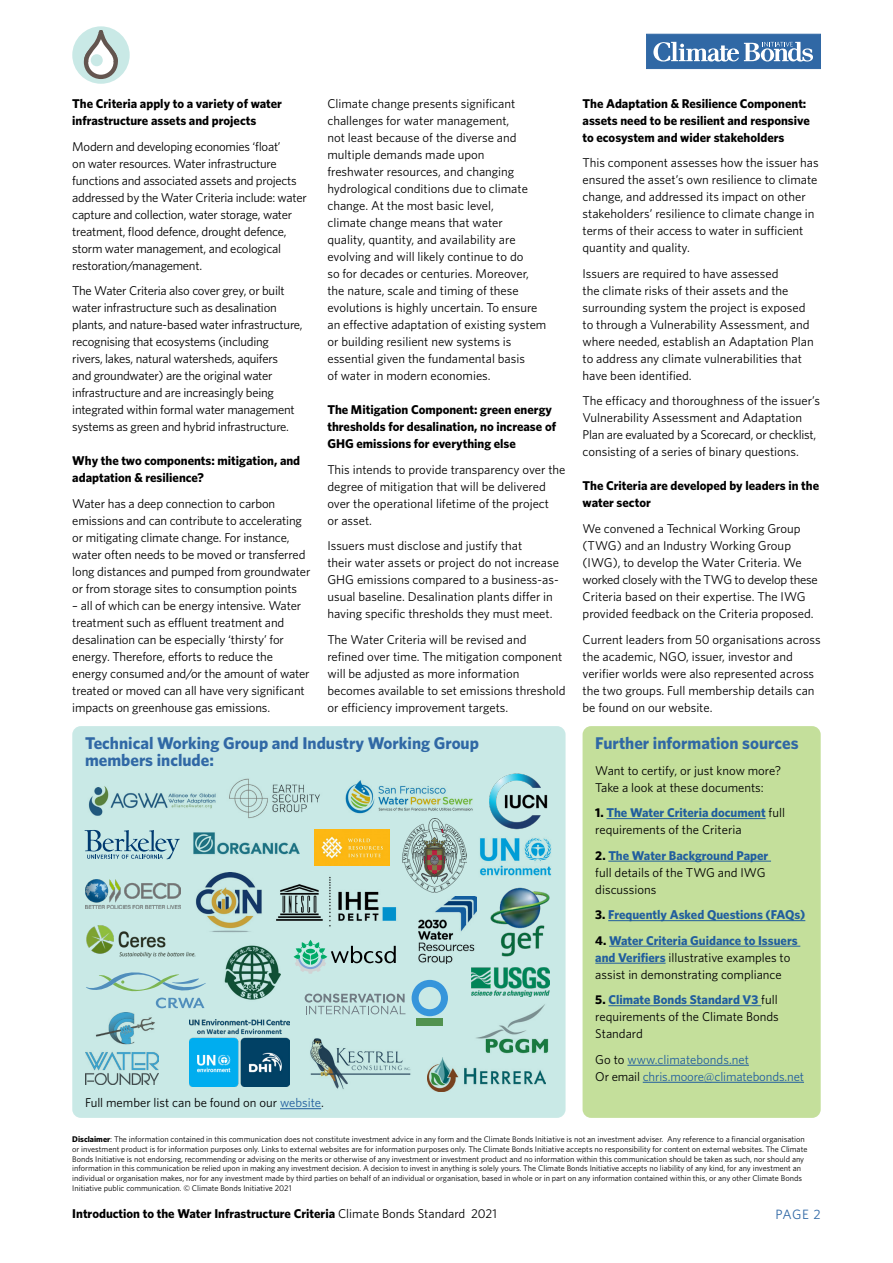
<style>
.page{position:relative;width:893px;height:1263px;background:#fff}
.page>*{position:absolute;margin:0;border:0;box-sizing:border-box;transform-origin:0 0}
.t1{font:700 16.95px/17px "Whitney";color:#3068a5}
.t2{font:13.5px "Whitney";color:#3068a5}
.t3{font:12.75px/17px "Whitney";color:#000}
.t4{font:12.75px/17px "Whitney";letter-spacing:-.02em;color:#000}
.t5{font:700 12.75px/17px "Whitney";color:#000}
.t6{font:12.75px/17px "Whitney";letter-spacing:-.01em;color:#215e9e}
.t7{font:700 12.75px "Whitney";color:#215e9e}
.t8{font:8.25px/9.8px "Whitney";color:#000}
.s1{font-weight:700}
.s2{font-weight:700;color:#215e9e}
.s3{color:#000}
.s4{color:#215e9e}
.s5{font-weight:400}
</style>
<div class="page">
<div style="left:72px;top:726px;width:494px;height:392px;background:#c9e9e6;border-radius:9px"></div>
<div style="left:583px;top:726px;width:238px;height:392px;background:#c4df9b;border-radius:9px"></div>
<hr style="left:606px;top:818px;width:160px;height:1px;background:#215e9e">
<hr style="left:608px;top:861px;width:163px;height:1px;background:#215e9e">
<hr style="left:608px;top:920px;width:197px;height:1px;background:#215e9e">
<hr style="left:609px;top:946px;width:191px;height:1px;background:#215e9e">
<hr style="left:595px;top:963px;width:71px;height:1px;background:#215e9e">
<hr style="left:608px;top:1005px;width:153px;height:1px;background:#215e9e">
<hr style="left:627px;top:1065px;width:122px;height:1px;background:#215e9e">
<hr style="left:643px;top:1082px;width:161px;height:1px;background:#215e9e">
<div style="left:646px;top:34px;width:175px;height:35px;background:#3068a5;border:1px solid #3068a5"></div>
<svg style="left:653px;top:42px;width:160px;height:20px"></svg>
<div style="left:72px;top:26px;width:58px;height:58px;background:#c9e9e6;border-radius:50%"></div>
<svg style="left:86px;top:47px;width:30px;height:30px"></svg>
<div style="left:84px;top:45px;width:34px;height:34px;border:4px solid #63554f;border-radius:50%"></div>
<svg style="left:83px;top:28px;width:36px;height:38px"></svg>
<div style="left:91px;top:54px;width:12px;height:12px;background:#c9e9e6;border-radius:50%"></div>
<img style="left:419px;top:897px;width:58px;height:66px">
<img style="left:196px;top:873px;width:64px;height:60px">
<img style="left:86px;top:924px;width:112px;height:34px">
<img style="left:428px;top:1057px;width:117px;height:34px">
<img style="left:260px;top:876px;width:137px;height:51px">
<svg style="left:85px;top:830px;width:95px;height:29px"></svg>
<img style="left:189px;top:1019px;width:100px;height:68px">
<img style="left:480px;top:838px;width:72px;height:38px">
<img style="left:85px;top:1012px;width:73px;height:72px">
<svg style="left:305px;top:993px;width:100px;height:21px"></svg>
<svg style="left:412px;top:980px;width:36px;height:36px"></svg>
<div style="left:416px;top:1018px;width:27px;height:7px;background:#51924f"></div>
<svg style="left:86px;top:972px;width:120px;height:36px"></svg>
<img style="left:310px;top:1038px;width:101px;height:51px">
<img style="left:224px;top:945px;width:57px;height:55px">
<img style="left:476px;top:1004px;width:72px;height:50px">
<svg style="left:294px;top:940px;width:102px;height:34px"></svg>
<hr style="left:280px;top:1108px;width:41px;height:1px;background:#215e9e">
<img style="left:88px;top:786px;width:128px;height:30px">
<img style="left:229px;top:778px;width:91px;height:40px">
<img style="left:489px;top:773px;width:58px;height:57px">
<img style="left:193px;top:832px;width:107px;height:23px">
<img style="left:345px;top:780px;width:128px;height:34px">
<img style="left:490px;top:887px;width:60px;height:70px">
<img style="left:402px;top:818px;width:65px;height:74px">
<img style="left:85px;top:879px;width:95px;height:30px">
<img style="left:471px;top:967px;width:78px;height:29px">
<img style="left:314px;top:830px;width:76px;height:36px">
<p class="t5" style="left:72px;top:95px;width:211px">The Criteria apply to a variety of water infrastructure assets and projects</p>
<p class="t4" style="left:72px;top:137px;width:236px">Modern and developing economies ‘float’<br>on water resources. Water infrastructure functions and associated assets and projects addressed by the Water Criteria include: water capture and collection, water storage, water treatment, flood defence, drought defence, storm water management, and ecological restoration/management.</p>
<p class="t4" style="left:72px;top:282px;width:232px">The Water Criteria also cover grey, or built water infrastructure such as desalination plants, and nature-based water infrastructure, recognising that ecosystems (including<br>rivers, lakes, natural watersheds, aquifers<br>and groundwater) are the original water infrastructure and are increasingly being integrated within formal water management systems as green and hybrid infrastructure.</p>
<p class="t5" style="left:72px;top:452px;width:229px">Why the two components: mitigation, and adaptation &amp; resilience?</p>
<p class="t3" style="left:72px;top:494px;width:240px">Water has a deep connection to carbon emissions and can contribute to accelerating or mitigating climate change. For instance, water often needs to be moved or transferred long distances and pumped from groundwater or from storage sites to consumption points</p>
<p class="t3" style="left:72px;top:596px;width:239px">– all of which can be energy intensive. Water treatment such as effluent treatment and desalination can be especially ‘thirsty’ for energy. Therefore, efforts to reduce the energy consumed and/or the amount of water treated or moved can all have very significant impacts on greenhouse gas emissions.</p>
<p class="t3" style="left:327px;top:95px;width:220px">Climate change presents significant challenges for water management,<br>not least because of the diverse and multiple demands made upon<br>freshwater resources, and changing hydrological conditions due to climate change. At the most basic level,<br>climate change means that water<br>quality, quantity, and availability are evolving and will likely continue to do<br>so for decades or centuries. Moreover, the nature, scale and timing of these evolutions is highly uncertain. To ensure an effective adaptation of existing system or building resilient new systems is essential given the fundamental basis<br>of water in modern economies.</p>
<p class="t5" style="left:327px;top:401px;width:230px">The Mitigation Component: green energy thresholds for desalination, no increase of<br>GHG emissions for everything else</p>
<p class="t3" style="left:327px;top:460px;width:240px">This intends to provide transparency over the degree of mitigation that will be delivered over the operational lifetime of the project<br>or asset.</p>
<p class="t3" style="left:327px;top:537px;width:233px">Issuers must disclose and justify that<br>their water assets or project do not increase GHG emissions compared to a business-as&shy;usual baseline. Desalination plants differ in having specific thresholds they must meet.</p>
<p class="t3" style="left:327px;top:630px;width:240px">The Water Criteria will be revised and refined over time. The mitigation component will be adjusted as more information becomes available to set emissions threshold or efficiency improvement targets.</p>
<p class="t5" style="left:583px;top:95px;width:229px">The Adaptation &amp; Resilience Component: assets need to be resilient and responsive to ecosystem and wider stakeholders</p>
<p class="t3" style="left:583px;top:154px;width:238px">This component assesses how the issuer has ensured the asset’s own resilience to climate change, and addressed its impact on other stakeholders’ resilience to climate change in terms of their access to water in sufficient quantity and quality.</p>
<p class="t3" style="left:583px;top:265px;width:233px">Issuers are required to have assessed<br>the climate risks of their assets and the surrounding system the project is exposed to through a Vulnerability Assessment, and where needed, establish an Adaptation Plan to address any climate vulnerabilities that have been identified.</p>
<p class="t3" style="left:583px;top:392px;width:239px">The efficacy and thoroughness of the issuer’s Vulnerability Assessment and Adaptation Plan are evaluated by a Scorecard, or checklist, consisting of a series of binary questions.</p>
<p class="t5" style="left:583px;top:477px;width:238px">The Criteria are developed by leaders in the water sector</p>
<p class="t3" style="left:583px;top:520px;width:237px">We convened a Technical Working Group (TWG) and an Industry Working Group (IWG), to develop the Water Criteria. We worked closely with the TWG to develop these Criteria based on their expertise. The IWG provided feedback on the Criteria proposed.</p>
<p class="t3" style="left:583px;top:630px;width:240px">Current leaders from 50 organisations across the academic, NGO, issuer, investor and verifier worlds were also represented across the two groups. Full membership details can be found on our website.</p>
<h1 class="t1" style="left:85px;top:734px;width:395px">Technical Working Group and Industry Working Group members include:</h1>
<h1 class="t1" style="left:595px;top:734px;width:205px">Further information sources</h1>
<p class="t3" style="left:595px;top:761px;width:187px">Want to certify, or just know more?<br>Take a look at these documents:</p>
<p class="t3" style="left:595px;top:804px;width:191px"><span class="s1">1.</span> <span class="s2">The Water Criteria document</span> full requirements of the Criteria</p>
<p class="t3" style="left:595px;top:847px;width:175px"><span class="s1">2.</span> <span class="s2">The Water Background Paper </span>full details of the TWG and IWG discussions</p>
<p class="t7" style="left:595px;top:906px;width:211px"><span class="s3">3.</span> Frequently Asked Questions (FAQs)</p>
<p class="t3" style="left:595px;top:932px;width:204px"><span class="s1">4.</span> <span class="s2">Water Criteria Guidance to Issuers and Verifiers</span> illustrative examples to assist in demonstrating compliance</p>
<p class="t3" style="left:595px;top:991px;width:185px;text-align:justify"><span class="s1">5.</span> <span class="s2">Climate Bonds Standard V3</span> full requirements of the Climate Bonds Standard</p>
<p class="t6" style="left:595px;top:1051px;width:210px"><span class="s3">Go to</span> www.climatebonds.net<br><span class="s3">Or email</span> chris.moore@climatebonds.net</p>
<p class="t3" style="left:85px;top:1094px;width:240px">Full member list can be found on our <span class="s4">website</span>.</p>
<p class="t8" style="left:72px;top:1134px;width:737px"><span class="s1">Disclaimer</span>: The information contained in this communication does not constitute investment advice in any form and the Climate Bonds Initiative is not an investment adviser. Any reference to a financial organisation or investment product is for information purposes only. Links to external websites are for information purposes only. The Climate Bonds Initiative accepts no responsibility for content on external websites. The Climate Bonds Initiative is not endorsing, recommending or advising on the merits or otherwise of any investment or investment product and no information within this communication should be taken as such, nor should any information in this communication be relied upon in making any investment decision. A decision to invest in anything is solely yours. The Climate Bonds Initiative accepts no liability of any kind, for any investment an individual or organisation makes, nor for any investment made by third parties on behalf of an individual or organisation, based in whole or in part on any information contained within this, or any other Climate Bonds Initiative public communication. © Climate Bonds Initiative 2021</p>
<p class="t5" style="left:72px;top:1205px;width:426px">Introduction to the Water Infrastructure Criteria <span class="s5">Climate Bonds Standard 2021</span></p>
<p class="t2" style="left:776px;top:1205px;width:47px">PAGE 2</p>
</div>
